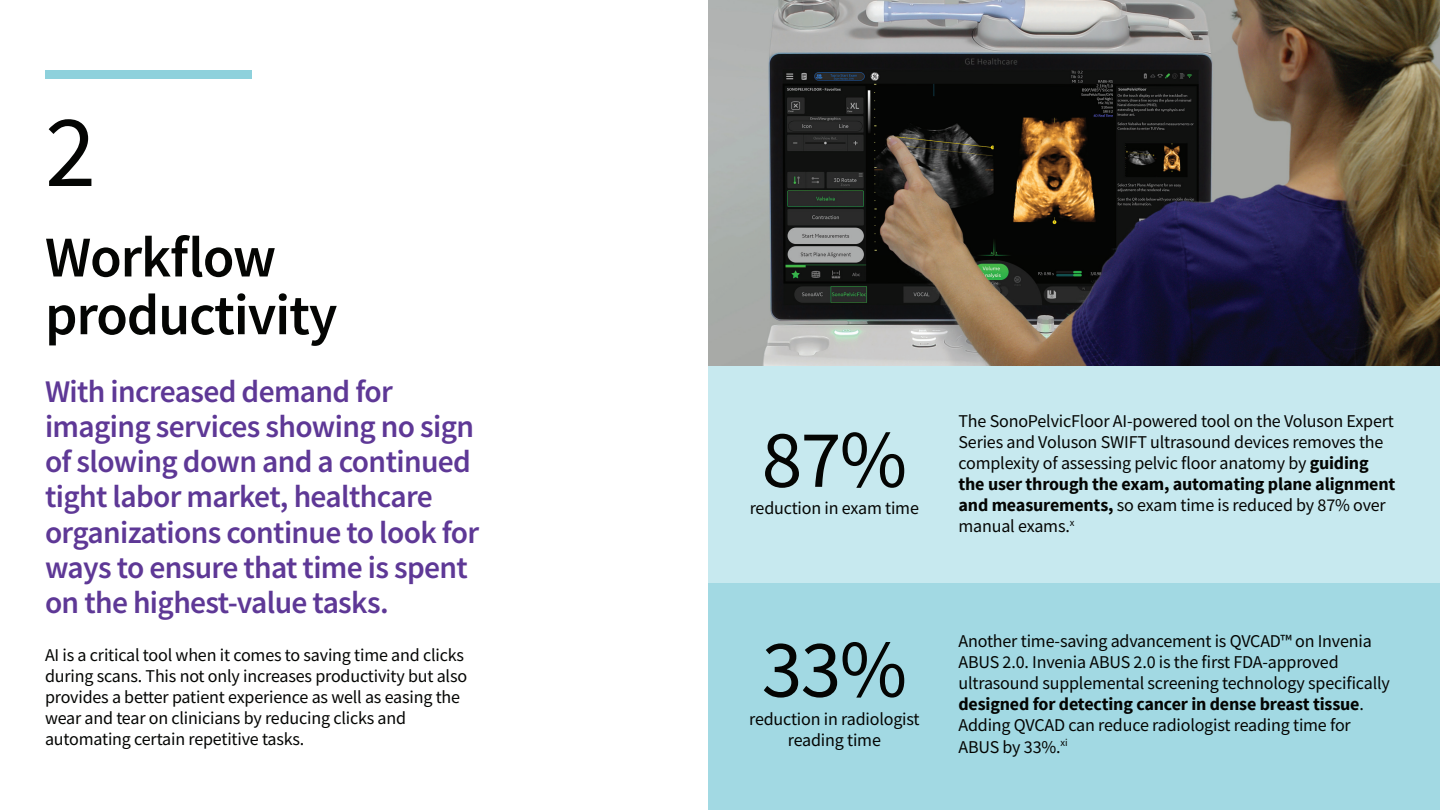
<style>
.page{position:relative;width:1440px;height:810px;background:#fff}
.page>*{position:absolute;margin:0;border:0;box-sizing:border-box;transform-origin:0 0}
.t1{font:102.75px "Source Sans Pro";color:#040503}
.t2{font:81.75px "Source Sans Pro";color:#040503}
.t3{font:600 57.75px/57.8px "Source Sans Pro";letter-spacing:-.02em;color:#040503}
.t4{font:600 31.5px/35.2px "Source Sans Pro";letter-spacing:-.02em;color:#5e3896}
.t5{font:18px/21px "Source Sans Pro";letter-spacing:-.01em;color:#040503}
.s1{font-weight:700}
</style>
<div class="page">
<img style="left:709px;top:0;width:731px;height:367px">
<div style="left:709px;top:367px;width:731px;height:216px;background:#c7e9ef"></div>
<div style="left:709px;top:583px;width:731px;height:227px;background:#a2d9e3"></div>
<div style="left:45px;top:71px;width:206px;height:8px;background:#8ed1dc"></div>
<h1 class="t1" style="left:45px;top:87px;width:53px">2</h1>
<h3 class="t3" style="left:45px;top:228px;width:294px">Workflow productivity</h3>
<h3 class="t4" style="left:45px;top:373px;width:436px">With increased demand for imaging services showing no sign of slowing down and a continued tight labor market, healthcare organizations continue to look for ways to ensure that time is spent on the highest-value tasks.</h3>
<p class="t5" style="left:45px;top:645px;width:424px">AI is a critical tool when it comes to saving time and clicks during scans. This not only increases productivity but also provides a better patient experience as well as easing the wear and tear on clinicians by reducing clicks and automating certain repetitive tasks.</p>
<h2 class="t2" style="left:762px;top:408px;width:147px">87%</h2>
<p class="t5" style="left:750px;top:497px;width:171px">reduction in exam time</p>
<p class="t5" style="left:958px;top:411px;width:438px">The SonoPelvicFloor AI-powered tool on the Voluson Expert Series and Voluson SWIFT ultrasound devices removes the complexity of assessing pelvic floor anatomy by <span class="s1">guiding the user through the exam, automating plane alignment and measurements,</span> so exam time is reduced by 87% over manual exams.<sup>x</sup></p>
<h2 class="t2" style="left:762px;top:617px;width:147px">33%</h2>
<p class="t5" style="left:749px;top:709px;width:172px;text-align:center">reduction in radiologist reading time</p>
<p class="t5" style="left:958px;top:631px;width:433px">Another time-saving advancement is QVCAD™ on Invenia ABUS 2.0. Invenia ABUS 2.0 is the first FDA-approved ultrasound supplemental screening technology specifically <span class="s1">designed for detecting cancer in dense breast tissue</span>.<br>Adding QVCAD can reduce radiologist reading time for ABUS by 33%.<sup>xi</sup></p>
</div>
